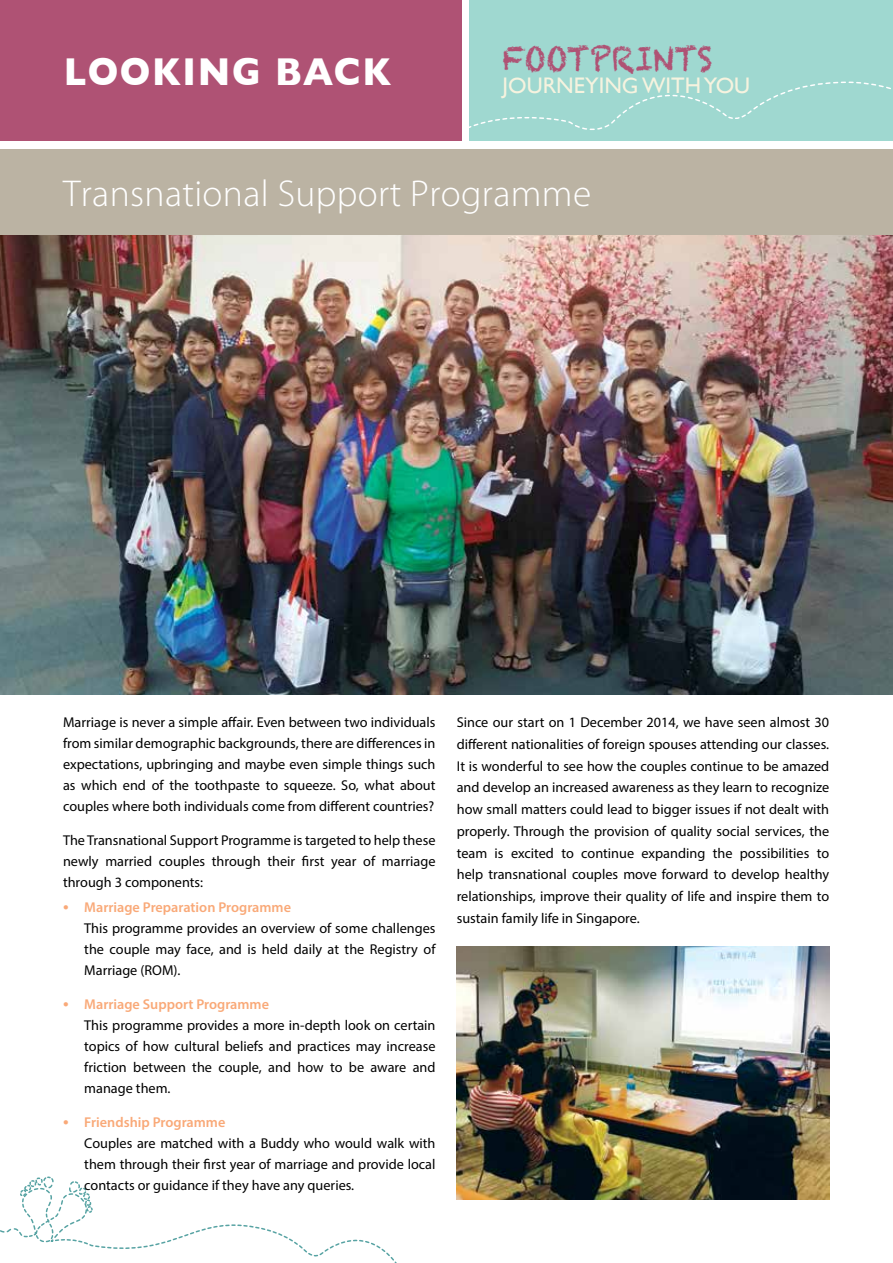
<style>
.page{position:relative;width:893px;height:1263px;background:#fff}
.page>*{position:absolute;margin:0;border:0;box-sizing:border-box;transform-origin:0 0}
.t1{font:700 39.6px "Gill Sans";color:#fff;scale:.91 1}
.t2{font:300 37.5px "Myriad Pro";letter-spacing:.01em;color:#fff}
.t3{font:33px "Chalkduster";color:#af5274;scale:.91 1}
.t4{font:22.5px "Gill Sans";color:#f6f3df}
.t5{font:14.25px/21px "Myriad Pro";color:#000;text-align:justify}
.s1{font-weight:600;font-size:18px;color:#f9a978}
.s2{font-weight:600;color:#f9a978}
</style>
<div class="page">
<img style="left:0;top:234px;width:893px;height:460px">
<svg style="left:0;top:1176px;width:492px;height:87px"></svg>
<div style="left:0;top:149px;width:893px;height:85px;background:#bbb3a3"></div>
<img style="left:456px;top:946px;width:373px;height:253px">
<div style="left:0;top:0;width:461px;height:141px;background:#af5274"></div>
<div style="left:470px;top:0;width:423px;height:141px;background:#9fd8d0"></div>
<svg style="left:469px;top:52px;width:422px;height:87px"></svg>
<h1 class="t1" style="left:64px;top:40px;width:159px">LOO KING</h1>
<h1 class="t1" style="left:275px;top:40px;width:129px">BAC K</h1>
<h3 class="t3" style="left:503px;top:40px;width:232px">FOOTPRINTS</h3>
<h3 class="t4" style="left:503px;top:72px;width:249px">JOURNEYING WITH YOU</h3>
<h2 class="t2" style="left:63px;top:171px;width:530px">Transnational Support Programme</h2>
<p class="t5" style="left:63px;top:711px;width:374px">Marriage is never a simple affair. Even between two individuals from similar demographic backgrounds, there are differences in expectations, upbringing and maybe even simple things such as which end of the toothpaste to squeeze. So, what about couples where both individuals come from different countries?</p>
<p class="t5" style="left:63px;top:829px;width:374px">The Transnational Support Programme is targeted to help these newly married couples through their first year of marriage through 3 components:</p>
<p class="t5" style="left:84px;top:896px;width:353px;text-align:left;text-indent:-21px"><span class="s1">•</span> <span class="s2">Marriage Preparation Programme<br></span>This programme provides an overview of some challenges the couple may face, and is held daily at the Registry of Marriage (ROM).</p>
<p class="t5" style="left:84px;top:993px;width:353px;text-align:left;text-indent:-21px"><span class="s1">•</span> <span class="s2">Marriage Support Programme<br></span>This programme provides a more in-depth look on certain topics of how cultural beliefs and practices may increase friction between the couple, and how to be aware and manage them.</p>
<p class="t5" style="left:84px;top:1111px;width:353px;text-align:left;text-indent:-21px"><span class="s1">•</span> <span class="s2">Friendship Programme<br></span>Couples are matched with a Buddy who would walk with them through their first year of marriage and provide local contacts or guidance if they have any queries.</p>
<p class="t5" style="left:457px;top:711px;width:374px;line-height:21.8px">Since our start on 1 December 2014, we have seen almost 30 different nationalities of foreign spouses attending our classes.<br>It is wonderful to see how the couples continue to be amazed and develop an increased awareness as they learn to recognize how small matters could lead to bigger issues if not dealt with properly. Through the provision of quality social services, the team is excited to continue expanding the possibilities to help transnational couples move forward to develop healthy relationships, improve their quality of life and inspire them to sustain family life in Singapore.</p>
</div>
